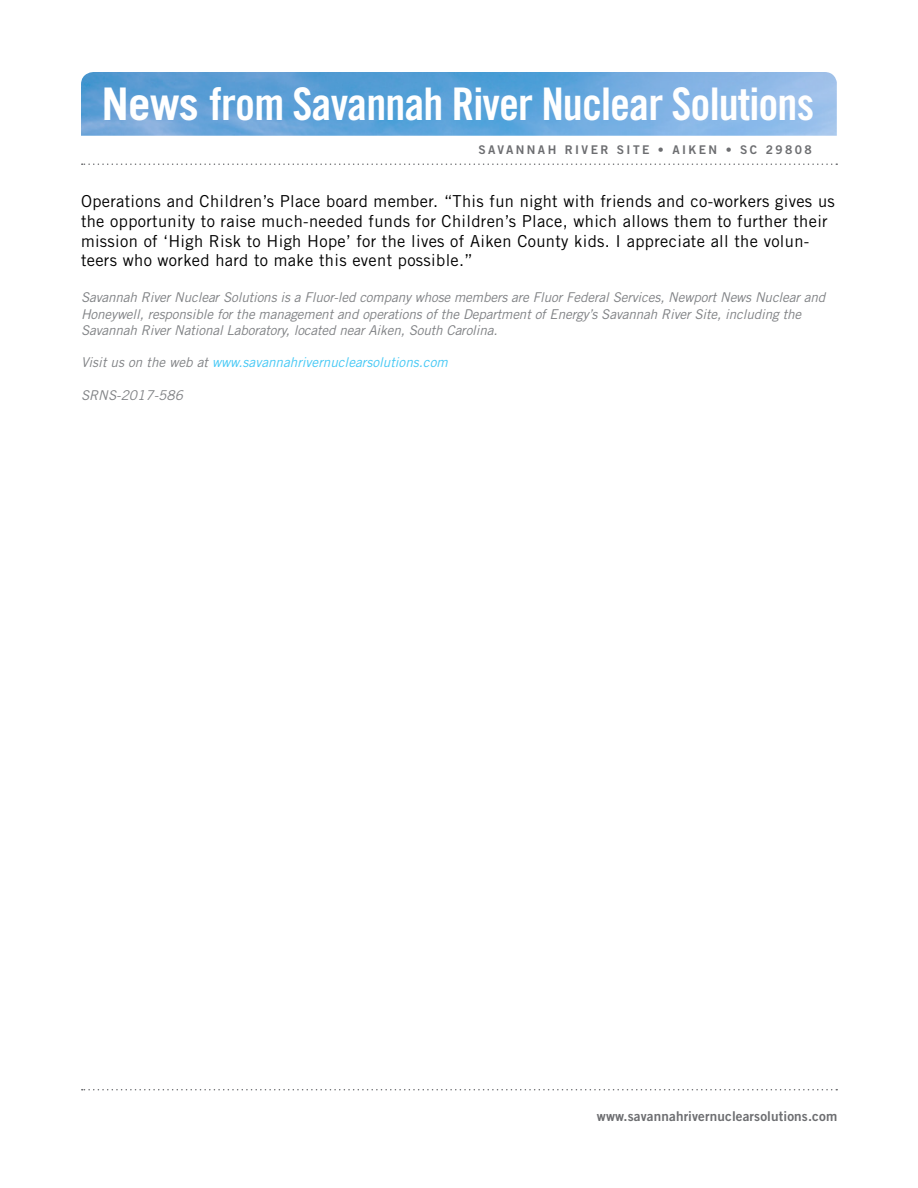
<style>
.page{position:relative;width:918px;height:1188px;background:#fff}
.page>*{position:absolute;margin:0;border:0;box-sizing:border-box;transform-origin:0 0}
.t1{font:45px "Trade Gothic LT Std Bd Cn 20";letter-spacing:-.02em;color:#fff}
.t2{font:16.5px/19.8px "Trade Gothic LT Std";letter-spacing:.02em;color:#000}
.t3{font:italic 13.5px/16.2px "Trade Gothic LT Std";letter-spacing:-.01em;color:#808285}
.t4{font:italic 13.5px "Trade Gothic LT Std";color:#44c8f5}
.t5{font:13.5px "Trade Gothic LT Std Bd 2";letter-spacing:.01em;color:#6d6e71}
.t6{font:12px "Trade Gothic LT Std Bd 2";letter-spacing:.2em;color:#6d6e71}
.s1{font-family:"Trade Gothic LT Std";font-weight:700}
.s2{color:#808285}
</style>
<div class="page">
<img style="left:81px;top:72px;width:756px;height:64px">
<svg style="left:82px;top:163px;width:755px;height:2px"></svg>
<svg style="left:82px;top:1089px;width:755px;height:1px"></svg>
<h1 class="t1" style="left:102px;top:77px;width:714px"><span class="s1">News</span> from Savannah River Nuclear Solutions</h1>
<p class="t6" style="left:478px;top:143px;width:335px">SAVANNAH RIVER SITE • AIKEN • SC 29808</p>
<p class="t2" style="left:81px;top:191px;width:755px">Operations and Children’s Place board member. “This fun night with friends and co-workers gives us the opportunity to raise much-needed funds for Children’s Place, which allows them to further their mission of ‘High Risk to High Hope’ for the lives of Aiken County kids. I appreciate all the volun&shy;teers who worked hard to make this event possible.”</p>
<p class="t3" style="left:81px;top:290px;width:746px">Savannah River Nuclear Solutions is a Fluor-led company whose members are Fluor Federal Services, Newport News Nuclear and<br>Honeywell, responsible for the management and operations of the Department of Energy’s Savannah River Site, including the<br>Savannah River National Laboratory, located near Aiken, South Carolina.</p>
<p class="t4" style="left:81px;top:354px;width:368px"><span class="s2">Visit us on the web at</span> www.savannahrivernuclearsolutions.com</p>
<p class="t3" style="left:81px;top:387px;width:103px">SRNS-2017-586</p>
<p class="t5" style="left:597px;top:1107px;width:242px">www.savannahrivernuclearsolutions.com</p>
</div>
